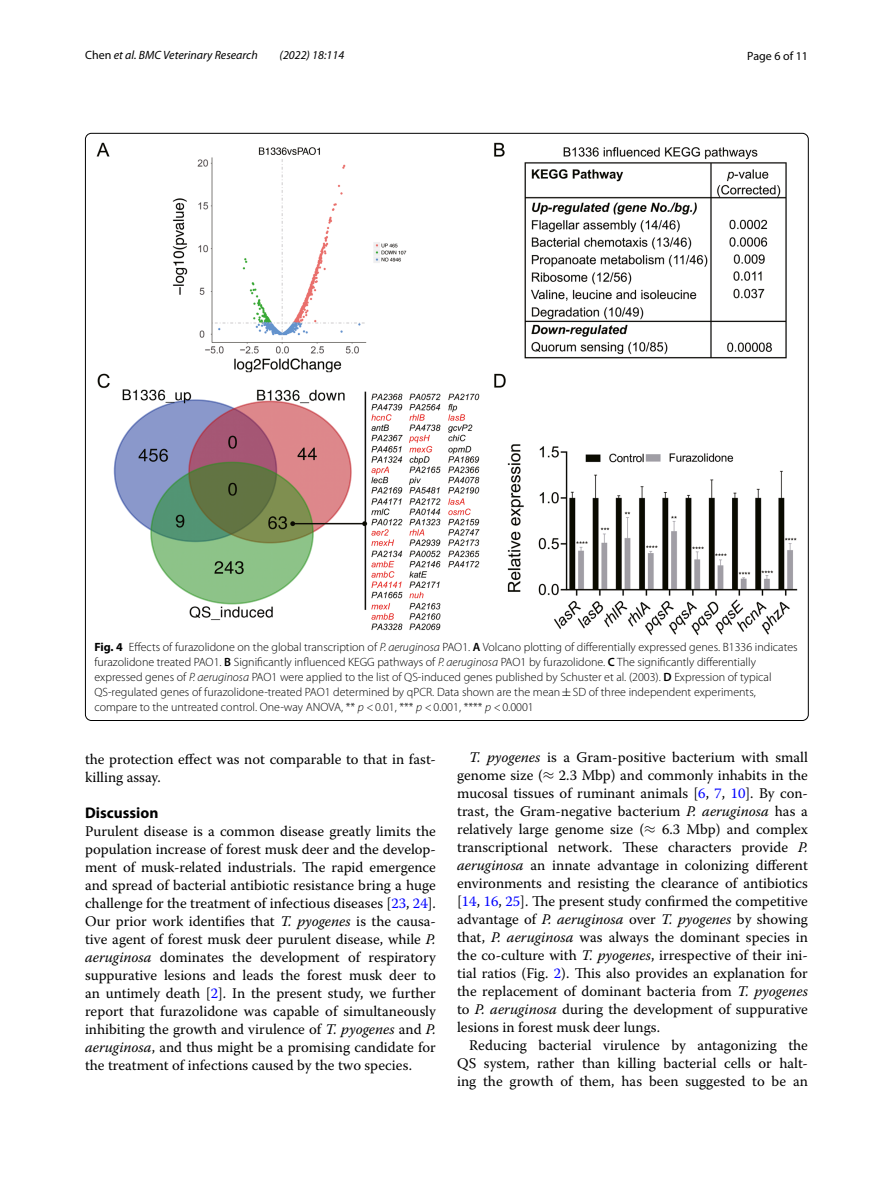
<style>
.page{position:relative;width:893px;height:1187px;background:#fff}
.page>*{position:absolute;margin:0;border:0;box-sizing:border-box;transform-origin:0 0}
.t1{font:700 15.45px "Myriad Pro";color:#000}
.t2{font:14.7px/18px "Warnock Pro";color:#000;text-align:justify}
.t3{font:300 12px/15px "Myriad Pro";color:#000}
.t4{font:italic 12px "Myriad Pro";color:#000}
.t5{font:12px "Myriad Pro";color:#000}
.s1{font-style:normal}
.s2{font-weight:700}
.s3{font-style:italic}
.s4{font-weight:600}
.s5{font-family:"MTSY";font-weight:400}
.s6{color:#00f}
.s7{font-family:"MTSY"}
</style>
<div class="page">
<img style="left:97px;top:142px;width:700px;height:493px">
<p class="t4" style="left:85px;top:48px;width:174px"><span class="s1">Chen</span> et al. BMC Veterinary Research</p>
<p class="t4" style="left:280px;top:48px;width:66px">(2022) 18:114</p>
<p class="t5" style="left:747px;top:48px;width:62px">Page 6 of 11</p>
<p class="t3" style="left:94px;top:639px;width:705px"><span class="s2">Fig. 4</span> Effects of furazolidone on the global transcription of <span class="s3">P. aeruginosa</span> PAO1. <span class="s4">A</span> Volcano plotting of differentially expressed genes. B1336 indicates furazolidone treated PAO1. <span class="s4">B</span> Significantly influenced KEGG pathways of <span class="s3">P. aeruginosa</span> PAO1 by furazolidone. <span class="s4">C</span> The significantly differentially expressed genes of <span class="s3">P. aeruginosa</span> PAO1 were applied to the list of QS-induced genes published by Schuster et al. (2003). <span class="s4">D</span> Expression of typical QS-regulated genes of furazolidone-treated PAO1 determined by qPCR. Data shown are the mean<span class="s5">±</span>SD of three independent experiments, compare to the untreated control. One-way ANOVA, ** <span class="s3">p</span> &lt;0.01, *** <span class="s3">p</span> &lt;0.001, **** <span class="s3">p</span> &lt;0.0001</p>
<p class="t2" style="left:85px;top:749px;width:352px">the protection effect was not comparable to that in fast&shy;killing assay.</p>
<p class="t1" style="left:85px;top:802px;width:75px">Discussion</p>
<p class="t2" style="left:85px;top:821px;width:352px">Purulent disease is a common disease greatly limits the population increase of forest musk deer and the develop&shy;ment of musk-related industrials. The rapid emergence and spread of bacterial antibiotic resistance bring a huge challenge for the treatment of infectious diseases [<span class="s6">23</span>, <span class="s6">24</span>].<br>Our prior work identifies that <span class="s3">T. pyogenes</span> is the causa&shy;tive agent of forest musk deer purulent disease, while <span class="s3">P. aeruginosa</span> dominates the development of respiratory suppurative lesions and leads the forest musk deer to an untimely death [<span class="s6">2</span>]. In the present study, we further report that furazolidone was capable of simultaneously inhibiting the growth and virulence of <span class="s3">T. pyogenes</span> and <span class="s3">P. aeruginosa</span>, and thus might be a promising candidate for the treatment of infections caused by the two species.</p>
<p class="t2" style="left:457px;top:747px;width:352px;text-indent:12px"><span class="s3">T. pyogenes</span> is a Gram-positive bacterium with small genome size (<span class="s7">≈</span> 2.3 Mbp) and commonly inhabits in the mucosal tissues of ruminant animals [<span class="s6">6</span>, <span class="s6">7</span>, <span class="s6">10</span>]. By con&shy;trast, the Gram-negative bacterium <span class="s3">P. aeruginosa</span> has a relatively large genome size (<span class="s7">≈</span> 6.3 Mbp) and complex transcriptional network. These characters provide <span class="s3">P. aeruginosa</span> an innate advantage in colonizing different environments and resisting the clearance of antibiotics [<span class="s6">14</span>, <span class="s6">16</span>, <span class="s6">25</span>]. The present study confirmed the competitive advantage of <span class="s3">P. aeruginosa</span> over <span class="s3">T. pyogenes</span> by showing that, <span class="s3">P. aeruginosa</span> was always the dominant species in the co-culture with <span class="s3">T. pyogenes</span>, irrespective of their ini&shy;tial ratios (Fig. <span class="s6">2</span>). This also provides an explanation for the replacement of dominant bacteria from <span class="s3">T. pyogenes </span>to <span class="s3">P. aeruginosa</span> during the development of suppurative lesions in forest musk deer lungs.</p>
<p class="t2" style="left:457px;top:1035px;width:352px;text-indent:12px">Reducing bacterial virulence by antagonizing the QS system, rather than killing bacterial cells or halt&shy;ing the growth of them, has been suggested to be an</p>
</div>
